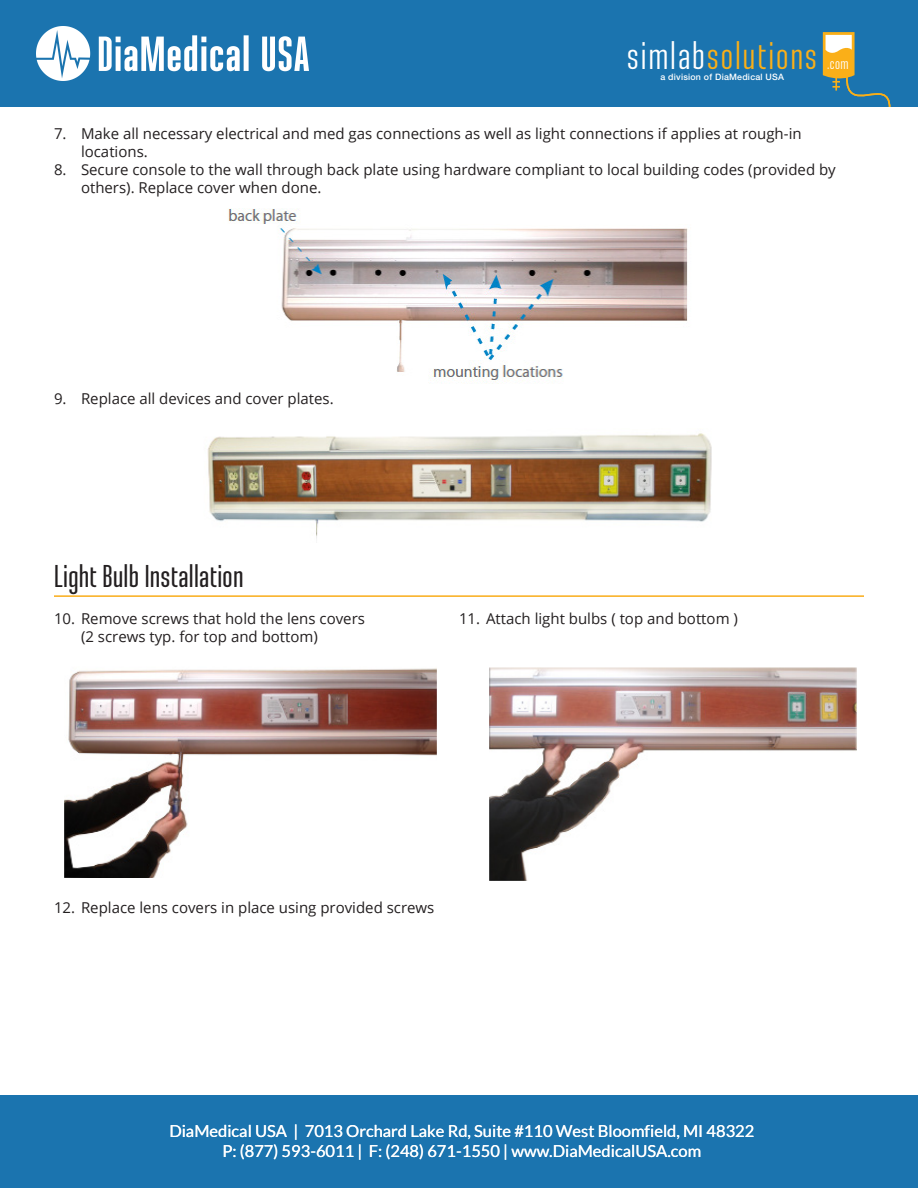
<style>
.page{position:relative;width:918px;height:1188px;background:#fff}
.page>*{position:absolute;margin:0;border:0;box-sizing:border-box;transform-origin:0 0}
.t1{font:38.4px "Ristretto Pro";letter-spacing:.05em;color:#faaf18}
.t2{font:500 31.5px "Ristretto Pro";letter-spacing:.01em;color:#231f20}
.t3{font:16.5px/19.8px "Lato";color:#fff;text-align:center}
.t4{font:15.6px "Ristretto Pro";color:#fff}
.t5{font:15px/18px "Open Sans";color:#231f20}
.t6{font:500 8.85px "Helvetica Neue LT Std";letter-spacing:.025em;color:#fff}
.s1{color:#fff}
.s2{font-style:inherit}
</style>
<div class="page">
<div style="left:0;top:0;width:918px;height:107px;background:#1b74af"></div>
<div style="left:0;top:1095px;width:918px;height:93px;background:#1b74af"></div>
<img style="left:228px;top:208px;width:460px;height:176px">
<img style="left:207px;top:433px;width:505px;height:106px">
<hr style="left:54px;top:595px;width:810px;height:2px;background:#faad19">
<img style="left:65px;top:668px;width:371px;height:210px">
<img style="left:489px;top:667px;width:368px;height:213px">
<svg style="left:823px;top:32px;width:68px;height:74px"></svg>
<img style="left:36px;top:26px;width:273px;height:54px">
<h1 class="t1" style="left:627px;top:34px;width:192px"><span class="s1">simlab</span>solutions</h1>
<p class="t6" style="left:660px;top:71px;width:125px">a division of DiaMedical USA</p>
<p class="t4" style="left:827px;top:55px;width:23px">.com</p>
<p class="t5" style="left:81px;top:125px;width:722px;text-indent:-27px">7. Make all necessary electrical and med gas connections as well as light connections if applies at rough-in locations.</p>
<p class="t5" style="left:81px;top:161px;width:756px;text-indent:-27px">8. Secure console to the wall through back plate using hardware compliant to local building codes (provided by others). Replace cover when done.</p>
<p class="t5" style="left:54px;top:389px;width:281px">9. Replace all devices and cover plates.</p>
<p class="t2" style="left:54px;top:558px;width:191px">Light Bulb Installation</p>
<p class="t5" style="left:81px;top:609px;width:285px;text-indent:-27px">10. Remove screws that hold the lens covers (2 screws typ. for top and bottom)</p>
<p class="t5" style="left:459px;top:609px;width:280px">11. Attach light bulbs ( top and bottom )</p>
<p class="t5" style="left:54px;top:898px;width:382px">12. Replace lens covers in place using provided screws</p>
<p class="t3" style="left:169px;top:1121px;width:587px">DiaMedical USA | 7013 Orchard Lake Rd, Suite #110 West Bloomfield, MI 48322<br>P: (877) 593-6011 | F: (248) 671-1550 <span class="s2">|</span> www.DiaMedicalUSA.com</p>
</div>
